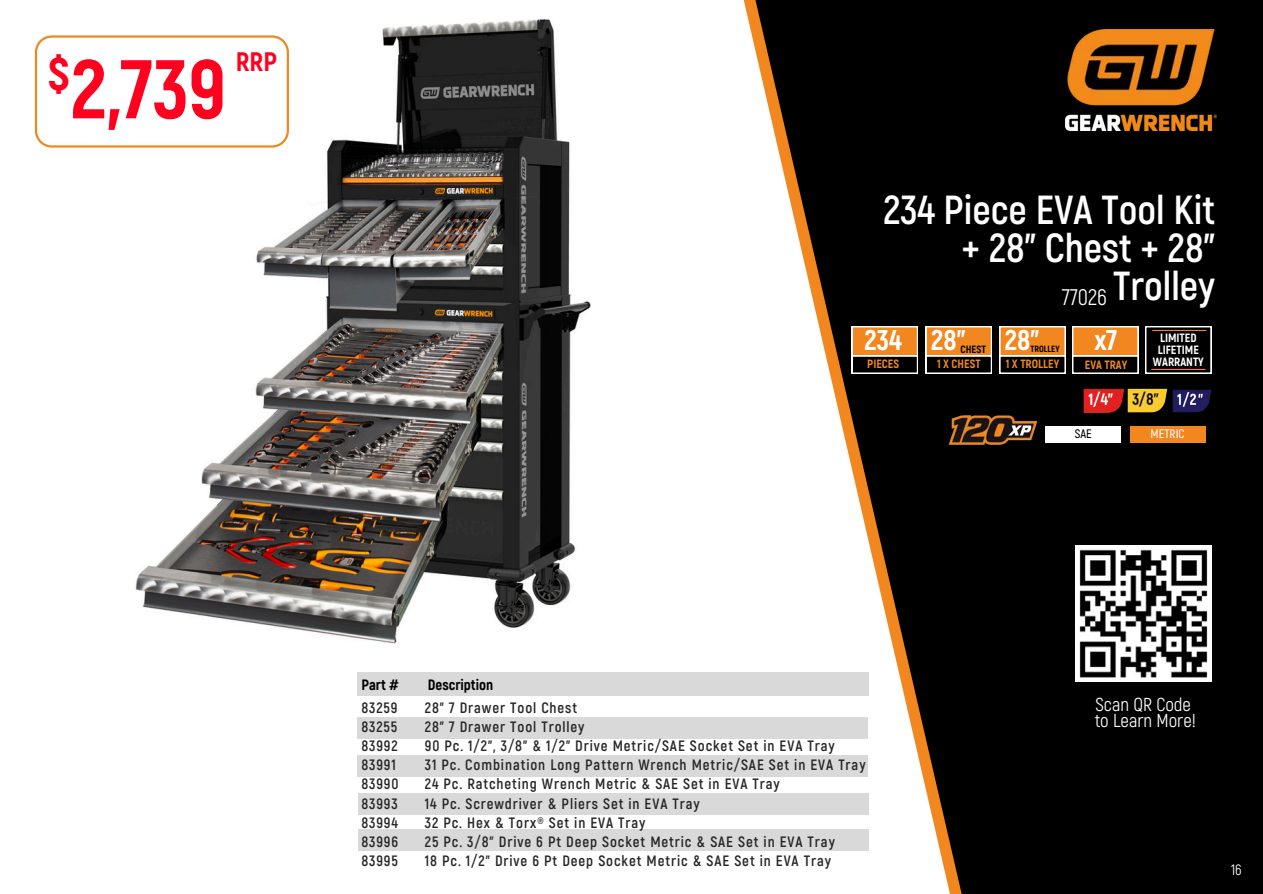
<style>
.page{position:relative;width:1263px;height:894px;background:#fff}
.page>*{position:absolute;margin:0;border:0;box-sizing:border-box;transform-origin:0 0}
.t1{font:800 82.95px "Akrobat";color:#ff001e}
.t2{font:800 45.6px "Akrobat";color:#ff001e}
.t3{font:700 40.5px/38.2px "Akrobat";color:#fff;text-align:right}
.t4{font:800 28.5px "Akrobat";color:#fff}
.t5{font:800 26.7px "Akrobat";color:#ff001e}
.t6{font:22.5px "Akrobat";color:#fff}
.t7{font:18.75px/15.8px "Akrobat";color:#fff}
.t8{font:700 15px "Akrobat";letter-spacing:.06em;color:#272525}
.t9{font:800 15px "Akrobat";color:#000}
.t10{font:15px "Akrobat";color:#fff}
.t11{font:600 12.3px "Akrobat";color:#fff}
.t12{font:600 12.3px "Akrobat";color:#000}
.t13{font:800 12px "Akrobat";color:#ee8922}
.t14{font:800 12px "Akrobat";color:#fff}
.t15{font:800 10.5px "Akrobat";color:#000}
.t16{font:800 9px "Akrobat";color:#000}
</style>
<div class="page">
<svg style="left:743px;top:0;width:520px;height:893px;fill:#000"></svg>
<svg style="left:852px;top:326px;width:66px;height:47px;background:#a5682d"></svg>
<svg style="left:926px;top:326px;width:66px;height:47px;background:#a5682d"></svg>
<svg style="left:1072px;top:326px;width:66px;height:47px;background:#a5682d"></svg>
<svg style="left:1145px;top:326px;width:66px;height:47px;background:#141413"></svg>
<hr style="left:1152px;top:330px;width:54px;height:1px;background:#ee8922">
<hr style="left:1151px;top:369px;width:54px;height:1px;background:#ee8922">
<img style="left:1083px;top:388px;width:42px;height:25px">
<img style="left:1128px;top:388px;width:41px;height:25px">
<img style="left:1171px;top:388px;width:41px;height:25px">
<img style="left:948px;top:412px;width:89px;height:34px">
<div style="left:1130px;top:426px;width:75px;height:17px;background:#f2861f"></div>
<div style="left:1046px;top:426px;width:75px;height:17px;background:#fff"></div>
<img style="left:135px;top:19px;width:456px;height:625px">
<svg style="left:35px;top:35px;width:254px;height:113px"></svg>
<div style="left:357px;top:717px;width:511px;height:21px;background:#d9d9d9"></div>
<div style="left:357px;top:755px;width:511px;height:21px;background:#d9d9d9"></div>
<div style="left:358px;top:793px;width:511px;height:21px;background:#d9d9d9"></div>
<div style="left:358px;top:829px;width:511px;height:21px;background:#d9d9d9"></div>
<div style="left:357px;top:672px;width:512px;height:23px;background:#d9d9d9"></div>
<img style="left:1075px;top:545px;width:136px;height:136px">
<svg style="left:999px;top:326px;width:66px;height:47px;background:#a5682d"></svg>
<img style="left:1065px;top:30px;width:151px;height:100px">
<p class="t2" style="left:48px;top:44px;width:23px">$</p>
<p class="t5" style="left:236px;top:44px;width:43px">RRP</p>
<h6 class="t1" style="left:71px;top:35px;width:157px">2,739</h6>
<p class="t3" style="left:883px;top:188px;width:333px">234 Piece EVA Tool Kit + 28” Chest + 28”</p>
<p class="t6" style="left:1062px;top:282px;width:46px">77026</p>
<p class="t3" style="left:1113px;top:265px;width:104px">Trolley</p>
<p class="t4" style="left:865px;top:322px;width:39px">234</p>
<h2 class="t13" style="left:867px;top:356px;width:34px">PIECES</h2>
<h5 class="t4" style="left:931px;top:322px;width:36px">28"</h5>
<h4 class="t13" style="left:937px;top:356px;width:45px">1 X CHEST</h4>
<p class="t15" style="left:960px;top:342px;width:27px">CHEST</p>
<p class="t4" style="left:1005px;top:322px;width:36px">28"</p>
<p class="t13" style="left:1006px;top:356px;width:55px">1 X TROLLEY</p>
<p class="t16" style="left:1030px;top:343px;width:31px">TROLLEY</p>
<h4 class="t4" style="left:1095px;top:322px;width:24px">x7</h4>
<p class="t13" style="left:1085px;top:356px;width:44px">EVA TRAY</p>
<p class="t14" style="left:1160px;top:330px;width:38px">LIMITED</p>
<h4 class="t14" style="left:1158px;top:342px;width:43px">LIFETIME</h4>
<p class="t14" style="left:1153px;top:354px;width:52px">WARRANTY</p>
<p class="t12" style="left:1075px;top:426px;width:19px">SAE</p>
<p class="t11" style="left:1150px;top:426px;width:36px">METRIC</p>
<p class="t9" style="left:361px;top:674px;width:39px">Part #</p>
<p class="t9" style="left:428px;top:674px;width:67px">Description</p>
<p class="t8" style="left:361px;top:697px;width:38px">83259</p>
<p class="t8" style="left:361px;top:716px;width:38px">83255</p>
<p class="t8" style="left:361px;top:736px;width:38px">83992</p>
<p class="t8" style="left:361px;top:755px;width:36px">83991</p>
<p class="t8" style="left:361px;top:774px;width:39px">83990</p>
<p class="t8" style="left:361px;top:793px;width:38px">83993</p>
<p class="t8" style="left:361px;top:812px;width:38px">83994</p>
<p class="t8" style="left:361px;top:831px;width:38px">83996</p>
<p class="t8" style="left:361px;top:850px;width:38px">83995</p>
<p class="t8" style="left:425px;top:697px;width:154px">28" 7 Drawer Tool Chest</p>
<h1 class="t8" style="left:425px;top:716px;width:161px">28" 7 Drawer Tool Trolley</h1>
<h3 class="t8" style="left:425px;top:736px;width:411px">90 Pc. 1/2", 3/8" &amp; 1/2" Drive Metric/SAE Socket Set in EVA Tray</h3>
<p class="t8" style="left:425px;top:755px;width:442px">31 Pc. Combination Long Pattern Wrench Metric/SAE Set in EVA Tray</p>
<p class="t8" style="left:425px;top:774px;width:357px">24 Pc. Ratcheting Wrench Metric &amp; SAE Set in EVA Tray</p>
<p class="t8" style="left:425px;top:793px;width:276px">14 Pc. Screwdriver &amp; Pliers Set in EVA Tray</p>
<p class="t8" style="left:425px;top:812px;width:222px">32 Pc. Hex &amp; Torx® Set in EVA Tray</p>
<p class="t8" style="left:425px;top:831px;width:412px">25 Pc. 3/8" Drive 6 Pt Deep Socket Metric &amp; SAE Set in EVA Tray</p>
<p class="t8" style="left:425px;top:850px;width:408px">18 Pc. 1/2" Drive 6 Pt Deep Socket Metric &amp; SAE Set in EVA Tray</p>
<p class="t7" style="left:1095px;top:695px;width:103px">Scan QR Code to Learn More!</p>
<p class="t10" style="left:1231px;top:860px;width:12px">16</p>
</div>
